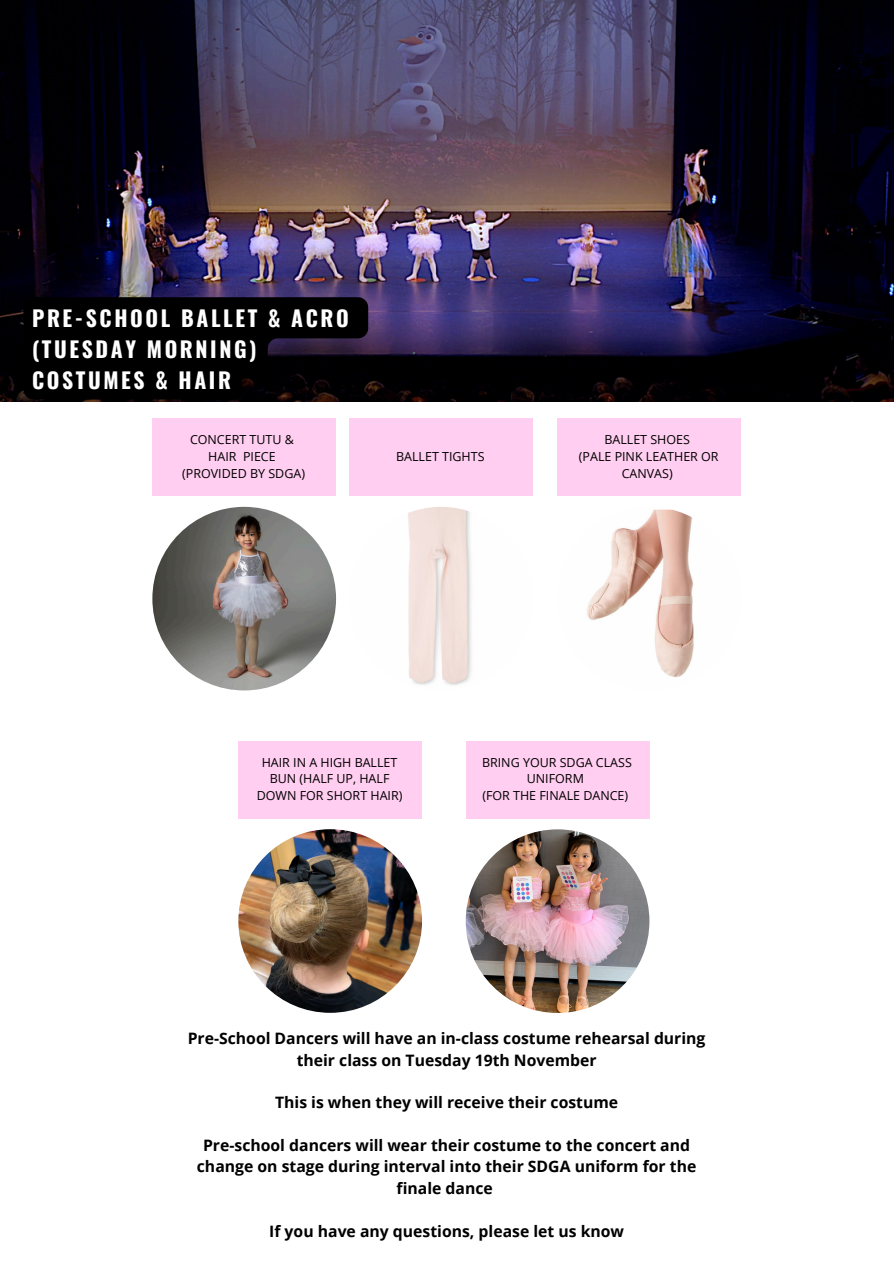
<style>
.page{position:relative;width:894px;height:1264px;background:#fff}
.page>*{position:absolute;margin:0;border:0;box-sizing:border-box;transform-origin:0 0}
.t1{font:700 21.6px/30.6px "Oswald";letter-spacing:.12em;color:#fff}
.t2{font:700 15.75px/21.3px "Open Sans";color:#000;text-align:center}
.t3{font:12.45px/16.6px "Open Sans";color:#000;text-align:center}
</style>
<div class="page">
<img style="left:0;top:0;width:893px;height:401px">
<img style="left:349px;top:507px;width:183px;height:183px;border-radius:50%">
<div style="left:349px;top:418px;width:183px;height:78px;background:#ffcef0"></div>
<img style="left:557px;top:507px;width:184px;height:183px;border-radius:50%">
<div style="left:557px;top:418px;width:184px;height:78px;background:#ffcef0"></div>
<img style="left:238px;top:829px;width:184px;height:183px;border-radius:50%">
<div style="left:238px;top:740px;width:184px;height:78px;background:#ffcef0"></div>
<img style="left:152px;top:507px;width:184px;height:183px;border-radius:50%">
<div style="left:152px;top:418px;width:184px;height:78px;background:#ffcef0"></div>
<svg style="left:23px;top:297px;width:345px;height:102px;background:#030103"></svg>
<img style="left:465px;top:829px;width:184px;height:183px;border-radius:50%">
<div style="left:465px;top:741px;width:184px;height:77px;background:#ffcef0"></div>
<p class="t1" style="left:32px;top:302px;width:318px">PRE-SCHOOL BALLET &amp; ACRO (TUESDAY MORNING)<br>COSTUMES &amp; HAIR</p>
<p class="t3" style="left:190px;top:431px;width:105px">CONCERT TUTU &amp;</p>
<p class="t3" style="left:208px;top:448px;width:69px">HAIR PIECE</p>
<p class="t3" style="left:182px;top:464px;width:124px">(PROVIDED BY SDGA)</p>
<p class="t3" style="left:396px;top:448px;width:90px">BALLET TIGHTS</p>
<p class="t3" style="left:604px;top:431px;width:87px">BALLET SHOES</p>
<p class="t3" style="left:578px;top:448px;width:141px">(PALE PINK LEATHER OR<br>CANVAS)</p>
<p class="t3" style="left:257px;top:753px;width:147px">HAIR IN A HIGH BALLET<br>BUN (HALF UP, HALF<br>DOWN FOR SHORT HAIR)</p>
<p class="t3" style="left:482px;top:753px;width:151px">BRING YOUR SDGA CLASS<br>UNIFORM</p>
<p class="t3" style="left:482px;top:787px;width:147px">(FOR THE FINALE DANCE)</p>
<p class="t2" style="left:188px;top:1027px;width:519px">Pre-School Dancers will have an in-class costume rehearsal during their class on Tuesday 19th November</p>
<p class="t2" style="left:275px;top:1091px;width:344px">This is when they will receive their costume</p>
<p class="t2" style="left:197px;top:1134px;width:501px">Pre-school dancers will wear their costume to the concert and change on stage during interval into their SDGA uniform for the finale dance</p>
<p class="t2" style="left:269px;top:1219px;width:356px">If you have any questions, please let us know</p>
</div>
